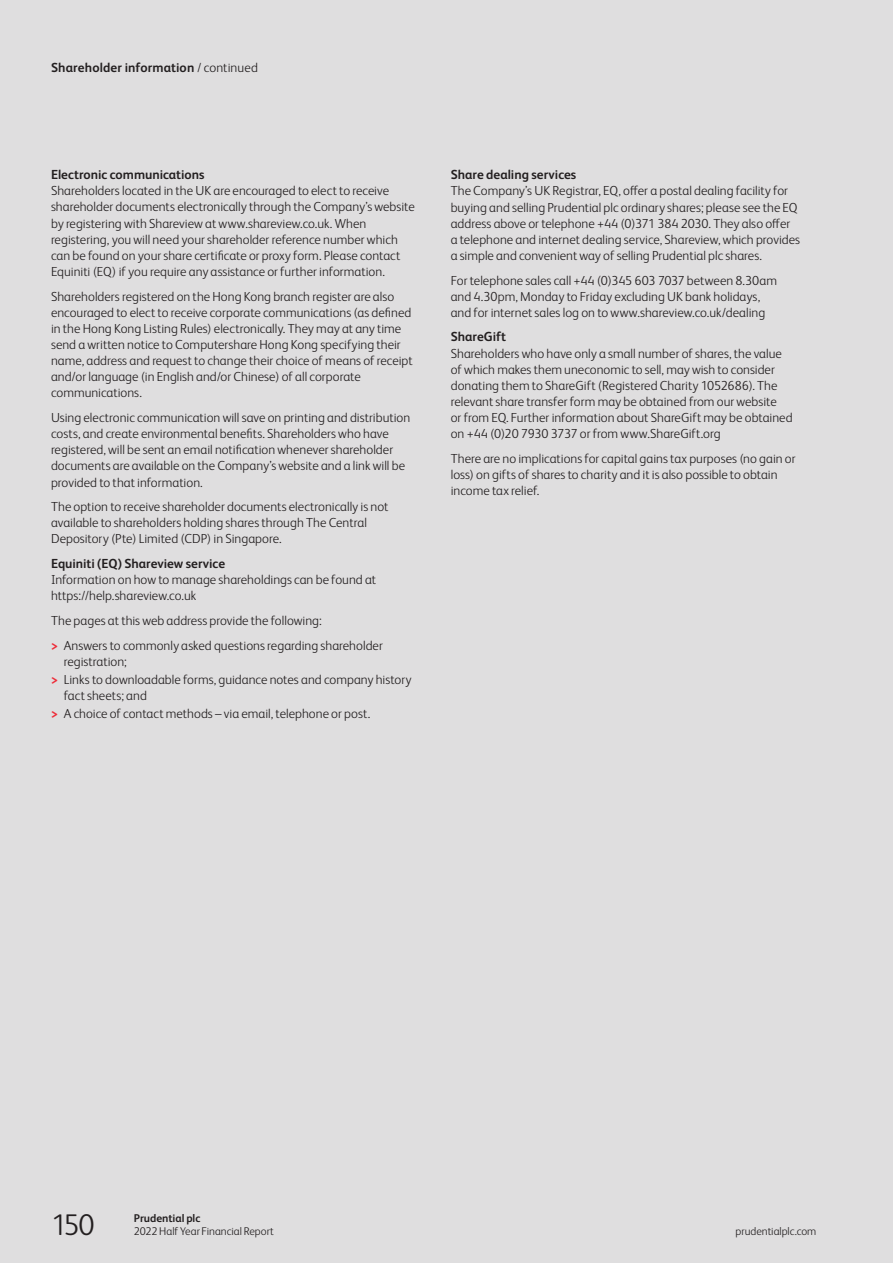
<style>
.page{position:relative;width:893px;height:1263px;background:#dfdedf}
.page>*{position:absolute;margin:0;border:0;box-sizing:border-box;transform-origin:0 0}
.t1{font:300 30px "FS Albert Pro";color:#231f20}
.t2{font:300 13.2px/16.2px "FS Albert Pro";color:#231f20}
.t3{font:700 13.2px "FS Albert Pro";color:#231f20}
.t4{font:300 11.25px "FS Albert Pro";letter-spacing:-.005em;color:#231f20}
.t5{font:700 11.25px "FS Albert Pro";letter-spacing:-.005em;color:#231f20}
.s1{font-weight:300}
.s2{font-weight:700;color:#ee2c39}
</style>
<div class="page">
<p class="t3" style="left:51px;top:59px;width:208px">Shareholder information <span class="s1">/ continued</span></p>
<p class="t3" style="left:51px;top:165px;width:155px">Electronic communications</p>
<p class="t2" style="left:51px;top:182px;width:365px">Shareholders located in the UK are encouraged to elect to receive shareholder documents electronically through the Company’s website by registering with Shareview at www.shareview.co.uk. When registering, you will need your shareholder reference number which can be found on your share certificate or proxy form. Please contact Equiniti (EQ) if you require any assistance or further information.</p>
<p class="t2" style="left:51px;top:287px;width:363px">Shareholders registered on the Hong Kong branch register are also encouraged to elect to receive corporate communications (as defined in the Hong Kong Listing Rules) electronically. They may at any time send a written notice to Computershare Hong Kong specifying their name, address and request to change their choice of means of receipt and/or language (in English and/or Chinese) of all corporate communications.</p>
<p class="t2" style="left:51px;top:409px;width:361px">Using electronic communication will save on printing and distribution costs, and create environmental benefits. Shareholders who have registered, will be sent an email notification whenever shareholder documents are available on the Company’s website and a link will be provided to that information.</p>
<p class="t2" style="left:51px;top:498px;width:339px">The option to receive shareholder documents electronically is not available to shareholders holding shares through The Central<br>Depository (Pte) Limited (CDP) in Singapore.</p>
<p class="t3" style="left:51px;top:554px;width:176px">Equiniti (EQ) Shareview service</p>
<p class="t2" style="left:51px;top:571px;width:327px">Information on how to manage shareholdings can be found at https://help.shareview.co.uk</p>
<p class="t2" style="left:51px;top:607px;width:333px;line-height:24.6px">The pages at this web address provide the following:<br><span class="s2">&gt;</span> Answers to commonly asked questions regarding shareholder</p>
<p class="t2" style="left:51px;top:651px;width:362px;line-height:18.3px;text-indent:13px">registration;<br><span class="s2">&gt;</span> Links to downloadable forms, guidance notes and company history</p>
<p class="t2" style="left:51px;top:686px;width:321px;line-height:18.3px;text-indent:13px">fact sheets; and<br><span class="s2">&gt;</span> A choice of contact methods – via email, telephone or post.</p>
<p class="t3" style="left:451px;top:165px;width:127px">Share dealing services</p>
<p class="t2" style="left:451px;top:182px;width:351px">The Company’s UK Registrar, EQ, offer a postal dealing facility for buying and selling Prudential plc ordinary shares; please see the EQ address above or telephone +44 (0)371 384 2030. They also offer a telephone and internet dealing service, Shareview, which provides a simple and convenient way of selling Prudential plc shares.</p>
<p class="t2" style="left:451px;top:271px;width:328px">For telephone sales call +44 (0)345 603 7037 between 8.30am and 4.30pm, Monday to Friday excluding UK bank holidays, and for internet sales log on to www.shareview.co.uk/dealing</p>
<p class="t3" style="left:451px;top:328px;width:57px">ShareGift</p>
<p class="t2" style="left:451px;top:344px;width:343px">Shareholders who have only a small number of shares, the value of which makes them uneconomic to sell, may wish to consider donating them to ShareGift (Registered Charity 1052686). The relevant share transfer form may be obtained from our website<br>or from EQ. Further information about ShareGift may be obtained on +44 (0)20 7930 3737 or from www.ShareGift.org</p>
<p class="t2" style="left:451px;top:449px;width:346px">There are no implications for capital gains tax purposes (no gain or loss) on gifts of shares to charity and it is also possible to obtain income tax relief.</p>
<h1 class="t1" style="left:51px;top:1204px;width:45px">150</h1>
<p class="t5" style="left:134px;top:1210px;width:68px">Prudential plc</p>
<p class="t4" style="left:134px;top:1224px;width:141px">2022 Half Year Financial Report</p>
<p class="t4" style="left:736px;top:1224px;width:82px">prudentialplc.com</p>
</div>
